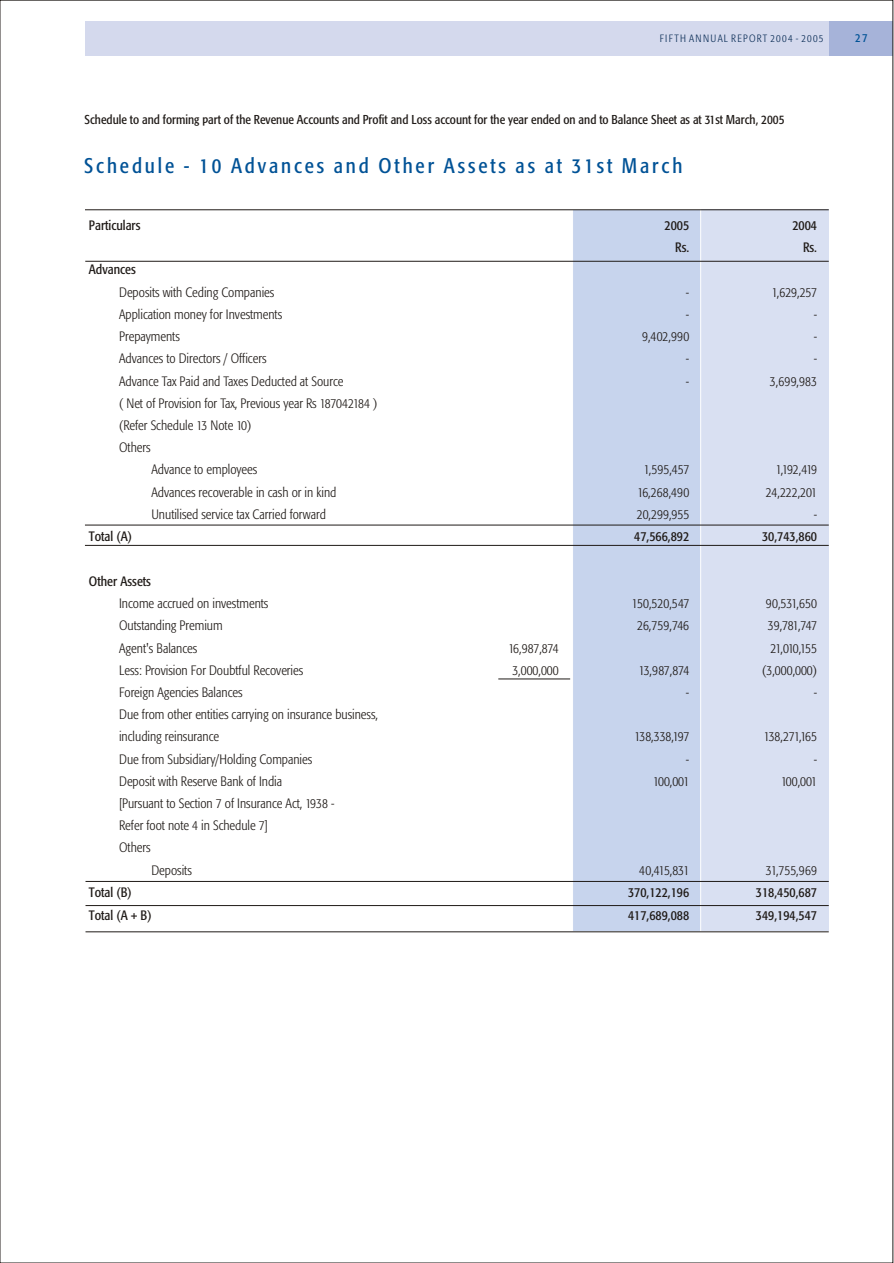
<style>
.page{position:relative;width:894px;height:1263px;background:#fff}
.page>*{position:absolute;margin:0;border:0;box-sizing:border-box;transform-origin:0 0}
.t1{font:condensed 21px "Formata";letter-spacing:.135em;color:#005296}
.t2{font:300 condensed 13.5px/22.2px "Formata";color:#1f1a17}
.t3{font:condensed 13.5px "Formata";color:#1f1a17}
.t4{font:300 condensed 13.5px "Formata";letter-spacing:-.03em;color:#1f1a17}
.t5{font:12.75px "Formata K";color:#1f1a17}
.t6{font:condensed 12px "Formata";color:#005296}
.t7{font:300 condensed 10.5px "Formata";letter-spacing:.115em;color:#082b54}
</style>
<div class="page">
<div style="left:701px;top:209px;width:128px;height:722px;background:#d9e0f2"></div>
<div style="left:572px;top:209px;width:129px;height:723px;background:#c7d4ed;border:1px solid #fff"></div>
<hr style="left:85px;top:261px;width:744px;height:1px;background:#1f1a17">
<hr style="left:86px;top:881px;width:743px;height:1px;background:#1f1a17">
<hr style="left:85px;top:525px;width:744px;height:1px;background:#1f1a17">
<hr style="left:86px;top:905px;width:743px;height:1px;background:#1f1a17">
<hr style="left:86px;top:932px;width:743px;height:1px;background:#1f1a17">
<hr style="left:85px;top:210px;width:744px;height:1px;background:#1f1a17">
<div style="left:85px;top:21px;width:808px;height:34px;background:#d4d9ed"></div>
<div style="left:829px;top:21px;width:64px;height:34px;background:#a6b3d9"></div>
<hr style="left:85px;top:545px;width:744px;height:1px;background:#1f1a17">
<hr style="left:498px;top:679px;width:72px;height:1px;background:#1f1a17">
<p class="t7" style="left:660px;top:34px;width:165px">FIFTH ANNUAL REPORT 2004 - 2005</p>
<p class="t5" style="left:85px;top:112px;width:702px">Schedule to and forming part of the Revenue Accounts and Profit and Loss account for the year ended on and to Balance Sheet as at 31st March, 2005</p>
<h1 class="t1" style="left:84px;top:157px;width:600px">Schedule - 10 Advances and Other Assets as at 31st March</h1>
<p class="t3" style="left:89px;top:219px;width:53px">Particulars</p>
<p class="t3" style="left:665px;top:219px;width:26px">2005</p>
<p class="t3" style="left:792px;top:219px;width:26px">2004</p>
<p class="t3" style="left:675px;top:242px;width:16px">Rs.</p>
<p class="t3" style="left:803px;top:242px;width:16px">Rs.</p>
<p class="t3" style="left:89px;top:264px;width:48px">Advances</p>
<p class="t2" style="left:119px;top:282px;width:157px">Deposits with Ceding Companies</p>
<p class="t2" style="left:686px;top:282px;width:5px">-</p>
<p class="t2" style="left:772px;top:282px;width:47px">1,629,257</p>
<p class="t2" style="left:119px;top:304px;width:165px">Application money for Investments</p>
<p class="t2" style="left:686px;top:304px;width:5px">-</p>
<p class="t2" style="left:814px;top:304px;width:5px">-</p>
<p class="t2" style="left:119px;top:327px;width:62px">Prepayments</p>
<p class="t2" style="left:642px;top:327px;width:49px">9,402,990</p>
<p class="t2" style="left:814px;top:327px;width:5px">-</p>
<p class="t2" style="left:119px;top:349px;width:149px">Advances to Directors / Officers</p>
<p class="t2" style="left:686px;top:349px;width:5px">-</p>
<p class="t2" style="left:814px;top:349px;width:5px">-</p>
<p class="t2" style="left:119px;top:371px;width:226px">Advance Tax Paid and Taxes Deducted at Source</p>
<p class="t2" style="left:686px;top:371px;width:5px">-</p>
<p class="t2" style="left:770px;top:371px;width:49px">3,699,983</p>
<p class="t2" style="left:119px;top:393px;width:260px">( Net of Provision for Tax, Previous year Rs 187042184 )</p>
<p class="t2" style="left:119px;top:415px;width:134px">(Refer Schedule 13 Note 10)</p>
<p class="t2" style="left:119px;top:438px;width:33px">Others</p>
<p class="t2" style="left:151px;top:460px;width:108px">Advance to employees</p>
<p class="t2" style="left:644px;top:460px;width:47px">1,595,457</p>
<p class="t2" style="left:776px;top:460px;width:43px">1,192,419</p>
<p class="t2" style="left:151px;top:482px;width:187px">Advances recoverable in cash or in kind</p>
<p class="t2" style="left:638px;top:482px;width:53px">16,268,490</p>
<p class="t2" style="left:766px;top:482px;width:53px">24,222,201</p>
<p class="t2" style="left:151px;top:504px;width:176px">Unutilised service tax Carried forward</p>
<p class="t2" style="left:637px;top:504px;width:54px">20,299,955</p>
<p class="t2" style="left:814px;top:504px;width:5px">-</p>
<p class="t3" style="left:89px;top:531px;width:45px">Total (A)</p>
<p class="t3" style="left:634px;top:531px;width:57px">47,566,892</p>
<p class="t3" style="left:762px;top:531px;width:57px">30,743,860</p>
<p class="t3" style="left:89px;top:576px;width:64px">Other Assets</p>
<p class="t2" style="left:119px;top:594px;width:151px">Income accrued on investments</p>
<p class="t2" style="left:632px;top:594px;width:59px">150,520,547</p>
<p class="t2" style="left:766px;top:594px;width:53px">90,531,650</p>
<p class="t2" style="left:119px;top:616px;width:105px">Outstanding Premium</p>
<p class="t2" style="left:637px;top:616px;width:53px">26,759,746</p>
<p class="t2" style="left:768px;top:616px;width:51px">39,781,747</p>
<p class="t2" style="left:119px;top:638px;width:80px">Agent's Balances</p>
<p class="t2" style="left:508px;top:638px;width:52px">16,987,874</p>
<p class="t2" style="left:770px;top:638px;width:48px">21,010,155</p>
<p class="t2" style="left:119px;top:660px;width:186px">Less: Provision For Doubtful Recoveries</p>
<p class="t2" style="left:512px;top:660px;width:48px">3,000,000</p>
<p class="t2" style="left:639px;top:660px;width:52px">13,987,874</p>
<p class="t2" style="left:762px;top:660px;width:56px">(3,000,000)</p>
<p class="t2" style="left:119px;top:682px;width:125px">Foreign Agencies Balances</p>
<p class="t2" style="left:686px;top:682px;width:5px">-</p>
<p class="t2" style="left:814px;top:682px;width:5px">-</p>
<p class="t2" style="left:119px;top:705px;width:260px">Due from other entities carrying on insurance business, including reinsurance</p>
<p class="t2" style="left:634px;top:727px;width:56px">138,338,197</p>
<p class="t4" style="left:764px;top:731px;width:55px">138,271,165</p>
<p class="t2" style="left:119px;top:749px;width:195px">Due from Subsidiary/Holding Companies</p>
<p class="t2" style="left:686px;top:749px;width:5px">-</p>
<p class="t2" style="left:814px;top:749px;width:5px">-</p>
<p class="t2" style="left:119px;top:771px;width:165px">Deposit with Reserve Bank of India</p>
<p class="t2" style="left:653px;top:771px;width:37px">100,001</p>
<p class="t2" style="left:781px;top:771px;width:37px">100,001</p>
<p class="t2" style="left:119px;top:794px;width:217px">[Pursuant to Section 7 of Insurance Act, 1938 -</p>
<p class="t2" style="left:119px;top:816px;width:150px">Refer foot note 4 in Schedule 7]</p>
<p class="t2" style="left:119px;top:838px;width:33px">Others</p>
<p class="t2" style="left:151px;top:860px;width:42px">Deposits</p>
<p class="t2" style="left:639px;top:860px;width:52px">40,415,831</p>
<p class="t2" style="left:766px;top:860px;width:53px">31,755,969</p>
<p class="t3" style="left:89px;top:887px;width:44px">Total (B)</p>
<p class="t3" style="left:628px;top:887px;width:63px">370,122,196</p>
<p class="t3" style="left:756px;top:887px;width:63px">318,450,687</p>
<p class="t3" style="left:89px;top:909px;width:64px">Total (A + B)</p>
<p class="t3" style="left:628px;top:909px;width:63px">417,689,088</p>
<p class="t3" style="left:756px;top:909px;width:63px">349,194,547</p>
<p class="t6" style="left:855px;top:33px;width:14px">27</p>
</div>
